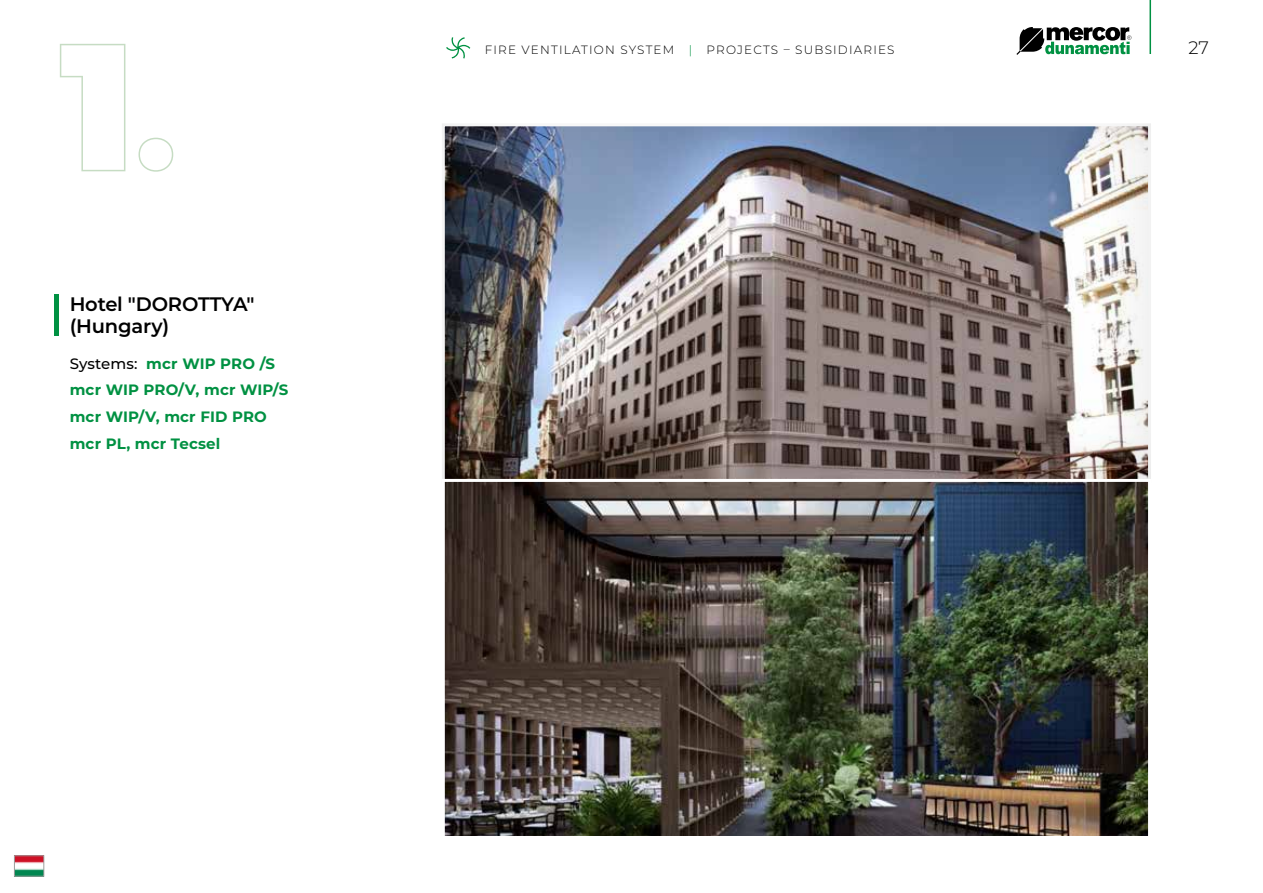
<style>
.page{position:relative;width:1263px;height:893px;background:#fff}
.page>*{position:absolute;margin:0;border:0;box-sizing:border-box;transform-origin:0 0}
.t1{font:600 19.5px/22.5px "Montserrat";letter-spacing:-.01em;color:#000}
.t2{font:300 18px "Montserrat";color:#000}
.t3{font:700 15px/26.7px "Montserrat";letter-spacing:.01em;color:#009142}
.t4{font:300 12px "Montserrat";letter-spacing:.1em;color:#000}
.s1{font-weight:500;color:#000}
.s2{color:#009142}
</style>
<div class="page">
<div style="left:441px;top:122px;width:711px;height:363px;background:#000;opacity:.1"></div>
<img style="left:446px;top:483px;width:701px;height:352px">
<div style="left:442px;top:479px;width:709px;height:360px;border:3px solid #fff"></div>
<hr style="left:54px;top:294px;width:4px;height:42px;background:#009142">
<svg style="left:1016px;top:27px;width:115px;height:28px"></svg>
<hr style="left:1149px;top:0;width:2px;height:54px;background:#009142">
<svg style="left:446px;top:37px;width:24px;height:22px"></svg>
<img style="left:16px;top:858px;width:26px;height:16px">
<div style="left:14px;top:856px;width:30px;height:20px;border:1px solid #9d9d9c"></div>
<svg style="left:60px;top:44px;width:65px;height:127px"></svg>
<svg style="left:139px;top:138px;width:34px;height:34px"></svg>
<h1 class="t1" style="left:70px;top:292px;width:186px">Hotel "DOROTTYA" (Hungary)</h1>
<p class="t3" style="left:70px;top:349px;width:220px"><span class="s1">Systems:</span> mcr WIP PRO /S mcr WIP PRO/V, mcr WIP/S mcr WIP/V, mcr FID PRO mcr PL, mcr Tecsel</p>
<p class="t4" style="left:485px;top:42px;width:411px">FIRE VENTILATION SYSTEM <span class="s2">|</span> PROJECTS – SUBSIDIARIES</p>
<p class="t2" style="left:1188px;top:35px;width:22px">27</p>
</div>
